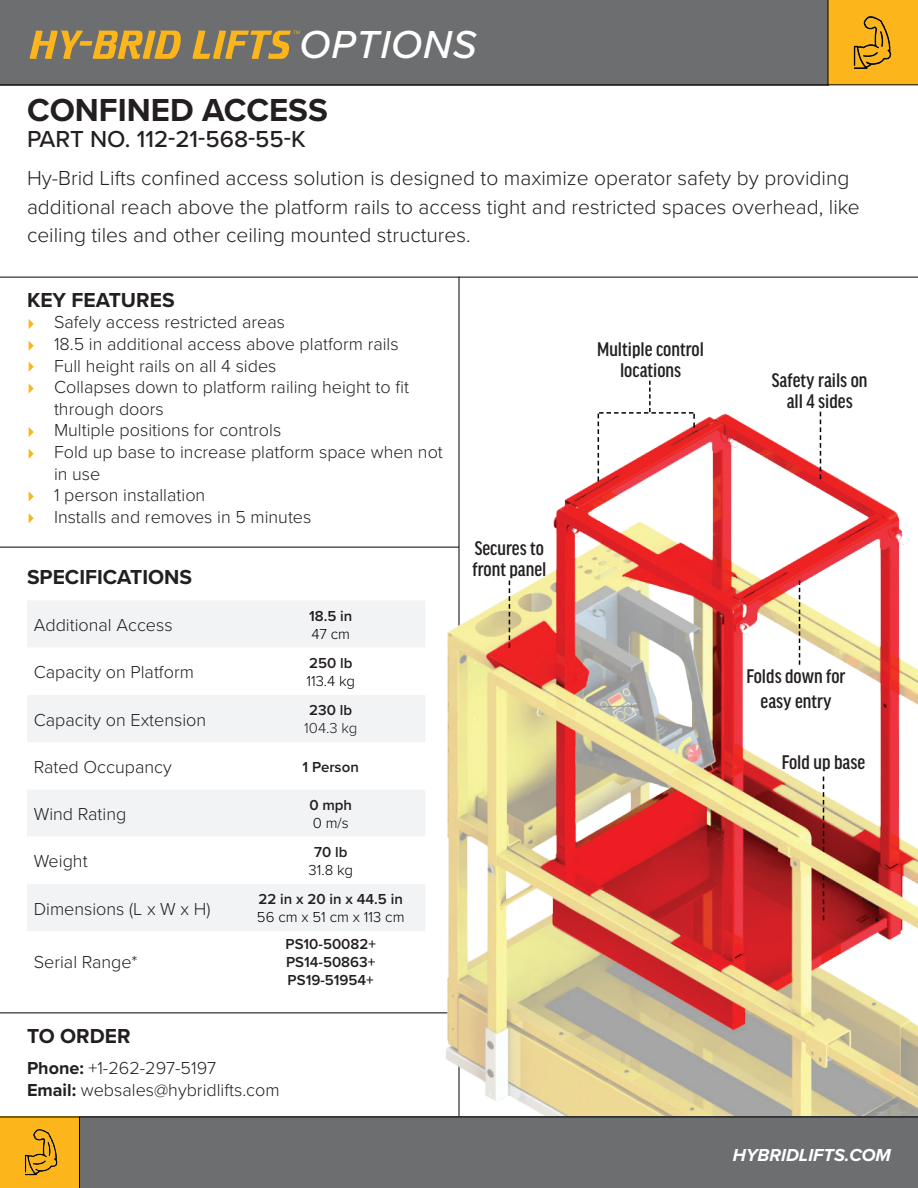
<style>
.page{position:relative;width:918px;height:1188px;background:#fff}
.page>*{position:absolute;margin:0;border:0;box-sizing:border-box;transform-origin:0 0}
.t1{font:italic 500 40.5px "Proxima Nova";letter-spacing:.02em;color:#fff}
.t2{font:700 33px "Proxima Nova";color:#231f20}
.t3{font:500 24px "Proxima Nova";color:#231f20}
.t4{font:300 21px/28.5px "Proxima Nova";color:#231f20}
.t5{font:500 condensed 21px/21px "Good Headline Pro";color:#231f20;text-align:center}
.t6{font:700 21px "Proxima Nova";color:#231f20}
.t7{font:300 18px/21.6px "Proxima Nova";color:#231f20}
.t8{font:italic 700 18px "Proxima Nova";color:#fff}
.t9{font:600 15px/18px "Proxima Nova";color:#231f20;text-align:justify}
.t10{font:300 15px "Proxima Nova";color:#010101}
.t11{font:300 15px "Proxima Nova";color:#231f20}
.s1{font-weight:700}
</style>
<div class="page">
<hr style="left:459px;top:277px;width:1px;height:871px;background:#010101">
<hr style="left:0;top:1012px;width:459px;height:1px;background:#010101">
<img style="left:441px;top:399px;width:477px;height:718px">
<div style="left:79px;top:1117px;width:839px;height:71px;background:#6d6e70"></div>
<div style="left:0;top:1117px;width:80px;height:71px;background:#fcb61c"></div>
<hr style="left:79px;top:1117px;width:1px;height:71px;background:#010101">
<img style="left:24px;top:1129px;width:34px;height:47px">
<svg style="left:0;top:0;width:918px;height:85px;background:#7e7663"></svg>
<hr style="left:828px;top:0;width:1px;height:85px;background:#010101">
<div style="left:27px;top:601px;width:398px;height:46px;background:#f2f3f4"></div>
<svg style="left:27px;top:695px;width:398px;height:236px;fill:#f2f3f4"></svg>
<hr style="left:0;top:547px;width:459px;height:1px;background:#010101">
<hr style="left:0;top:1117px;width:918px;height:1px;background:#010101">
<svg style="left:598px;top:381px;width:97px;height:100px"></svg>
<svg style="left:820px;top:412px;width:1px;height:67px"></svg>
<svg style="left:799px;top:581px;width:1px;height:84px"></svg>
<svg style="left:509px;top:580px;width:1px;height:68px"></svg>
<svg style="left:823px;top:777px;width:1px;height:75px"></svg>
<svg style="left:823px;top:875px;width:1px;height:45px"></svg>
<hr style="left:0;top:277px;width:918px;height:1px;background:#010101">
<svg style="left:29px;top:319px;width:5px;height:10px"></svg>
<svg style="left:29px;top:341px;width:5px;height:10px"></svg>
<svg style="left:29px;top:362px;width:5px;height:10px"></svg>
<svg style="left:29px;top:384px;width:5px;height:9px"></svg>
<svg style="left:29px;top:427px;width:5px;height:10px"></svg>
<svg style="left:29px;top:449px;width:5px;height:10px"></svg>
<svg style="left:29px;top:492px;width:5px;height:9px"></svg>
<svg style="left:29px;top:513px;width:5px;height:10px"></svg>
<h1 class="t1" style="left:300px;top:14px;width:179px">OPTIONS</h1>
<h2 class="t2" style="left:27px;top:85px;width:302px">CONFINED ACCESS</h2>
<h3 class="t3" style="left:27px;top:121px;width:280px">PART NO. 112-21-568-55-K</h3>
<p class="t4" style="left:27px;top:163px;width:834px">Hy-Brid Lifts confined access solution is designed to maximize operator safety by providing additional reach above the platform rails to access tight and restricted spaces overhead, like ceiling tiles and other ceiling mounted structures.</p>
<p class="t6" style="left:27px;top:284px;width:149px">KEY FEATURES</p>
<p class="t7" style="left:54px;top:311px;width:390px">Safely access restricted areas<br>18.5 in additional access above platform rails<br>Full height rails on all 4 sides<br>Collapses down to platform railing height to fit through doors<br>Multiple positions for controls<br>Fold up base to increase platform space when not in use<br>1 person installation<br>Installs and removes in 5 minutes</p>
<p class="t6" style="left:27px;top:561px;width:167px">SPECIFICATIONS</p>
<p class="t7" style="left:34px;top:613px;width:140px">Additional Access</p>
<p class="t7" style="left:34px;top:661px;width:162px">Capacity on Platform</p>
<p class="t7" style="left:34px;top:708px;width:174px">Capacity on Extension</p>
<p class="t9" style="left:309px;top:606px;width:45px">18.5 in</p>
<p class="t10" style="left:311px;top:623px;width:40px">47 cm</p>
<p class="t9" style="left:309px;top:654px;width:45px">250 lb</p>
<p class="t10" style="left:307px;top:670px;width:50px">113.4 kg</p>
<p class="t9" style="left:309px;top:701px;width:44px">230 lb</p>
<p class="t11" style="left:304px;top:717px;width:54px">104.3 kg</p>
<p class="t7" style="left:34px;top:755px;width:139px">Rated Occupancy</p>
<p class="t9" style="left:303px;top:757px;width:58px">1 Person</p>
<p class="t7" style="left:34px;top:802px;width:94px">Wind Rating</p>
<p class="t9" style="left:309px;top:795px;width:44px">0 mph</p>
<p class="t10" style="left:313px;top:812px;width:37px">0 m/s</p>
<p class="t7" style="left:34px;top:850px;width:55px">Weight</p>
<p class="t7" style="left:34px;top:897px;width:178px">Dimensions (L x W x H)</p>
<p class="t7" style="left:34px;top:950px;width:105px">Serial Range*</p>
<p class="t6" style="left:27px;top:1020px;width:105px">TO ORDER</p>
<p class="t9" style="left:314px;top:843px;width:35px">70 lb</p>
<p class="t10" style="left:309px;top:859px;width:46px">31.8 kg</p>
<p class="t9" style="left:259px;top:890px;width:146px">22 in x 20 in x 44.5 in</p>
<p class="t10" style="left:257px;top:906px;width:149px">56 cm x 51 cm x 113 cm</p>
<p class="t9" style="left:286px;top:935px;width:92px">PS10-50082+ PS14-50863+ PS19-51954+</p>
<p class="t7" style="left:27px;top:1056px;width:254px"><span class="s1">Phone:</span> +1-262-297-5197<br><span class="s1">Email:</span> websales@hybridlifts.com</p>
<p class="t5" style="left:472px;top:538px;width:76px;text-align:left">Secures to front panel</p>
<p class="t5" style="left:597px;top:339px;width:108px">Multiple control locations</p>
<p class="t5" style="left:772px;top:370px;width:97px">Safety rails on all 4 sides</p>
<p class="t5" style="left:747px;top:664px;width:101px;line-height:25.2px">Folds down for easy entry</p>
<p class="t5" style="left:782px;top:752px;width:85px">Fold up base</p>
<p class="t8" style="left:733px;top:1141px;width:160px">HYBRIDLIFTS.COM</p>
</div>
